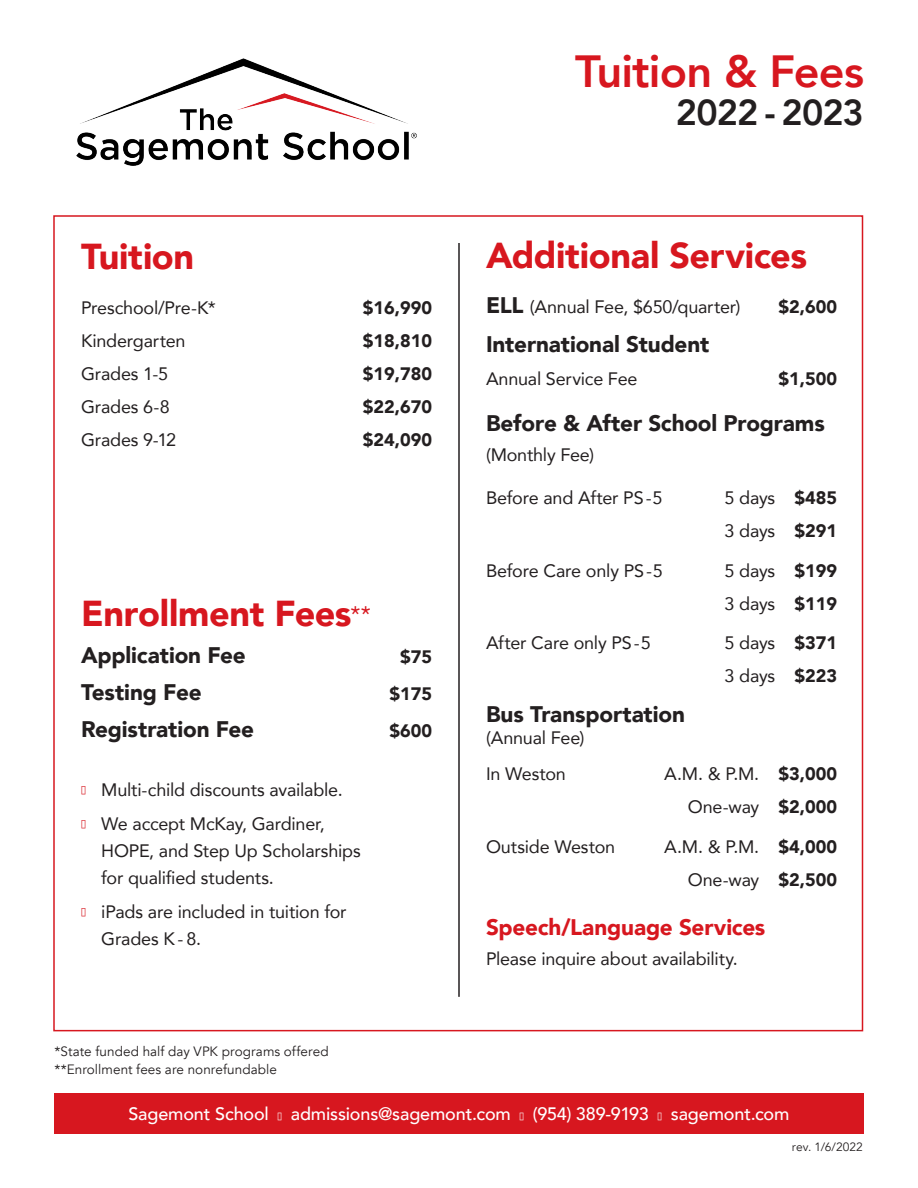
<style>
.page{position:relative;width:918px;height:1188px;background:#fff}
.page>*{position:absolute;margin:0;border:0;box-sizing:border-box;transform-origin:0 0}
.t1{font:800 45px "Avenir";letter-spacing:-.02em;color:#d7171f}
.t2{font:900 36px "Avenir";letter-spacing:-.01em;color:#d7171f}
.t3{font:800 36px "Avenir";letter-spacing:-.03em;color:#231f20}
.t4{font:900 22.5px "Avenir";letter-spacing:-.005em;color:#231f20}
.t5{font:900 22.5px "Avenir";letter-spacing:-.01em;color:#d7171f}
.t6{font:18px/33px "Avenir";letter-spacing:-.01em;color:#231f20}
.t7{font:500 18px "Avenir";letter-spacing:-.01em;color:#fff}
.t8{font:900 18px "Avenir";color:#231f20}
.t9{font:13.5px/18px "Avenir";letter-spacing:.005em;color:#231f20}
.t10{font:12px "Avenir";letter-spacing:.005em;color:#231f20}
.s1{font-weight:400;font-size:22.5px}
.s2{font-weight:900;font-size:22.5px}
.s3{font-weight:900}
</style>
<div class="page">
<div style="left:54px;top:1094px;width:810px;height:40px;background:#d7171f"></div>
<hr style="left:458px;top:243px;width:2px;height:754px;background:#231f20">
<img style="left:76px;top:59px;width:340px;height:107px">
<h2 class="t2" style="left:81px;top:226px;width:115px">Tuition</h2>
<p class="t6" style="left:81px;top:291px;width:136px">Preschool/Pre-K*</p>
<p class="t8" style="left:363px;top:293px;width:71px">$16,990</p>
<p class="t6" style="left:81px;top:324px;width:106px">Kindergarten</p>
<p class="t8" style="left:363px;top:326px;width:71px">$18,810</p>
<p class="t6" style="left:81px;top:357px;width:89px">Grades 1-5</p>
<p class="t8" style="left:363px;top:359px;width:71px">$19,780</p>
<p class="t6" style="left:81px;top:390px;width:90px">Grades 6-8</p>
<p class="t8" style="left:363px;top:392px;width:71px">$22,670</p>
<p class="t6" style="left:81px;top:423px;width:97px">Grades 9-12</p>
<p class="t8" style="left:363px;top:425px;width:71px">$24,090</p>
<h2 class="t2" style="left:81px;top:583px;width:291px">Enrollment Fees<span class="s1">**</span></h2>
<p class="t4" style="left:81px;top:636px;width:166px">Application Fee</p>
<p class="t8" style="left:400px;top:642px;width:33px">$75</p>
<p class="t4" style="left:81px;top:673px;width:122px">Testing Fee</p>
<p class="t8" style="left:389px;top:679px;width:44px">$175</p>
<p class="t4" style="left:81px;top:710px;width:175px">Registration Fee</p>
<p class="t8" style="left:389px;top:715px;width:44px">$600</p>
<p class="t6" style="left:81px;top:773px;width:263px"><sup>■</sup> Multi-child discounts available.</p>
<p class="t6" style="left:101px;top:810px;width:261px;line-height:27px;text-indent:-20px"><sup>■</sup> We accept McKay, Gardiner,<br>HOPE, and Step Up Scholarships for qualified students.</p>
<p class="t6" style="left:101px;top:898px;width:247px;line-height:27px;text-indent:-20px"><sup>■</sup> iPads are included in tuition for<br>Grades K - 8.</p>
<p class="t9" style="left:55px;top:1042px;width:276px">*State funded half day VPK programs offered **Enrollment fees are nonrefundable</p>
<h1 class="t1" style="left:575px;top:36px;width:291px">Tuition &amp; Fees</h1>
<h2 class="t3" style="left:676px;top:84px;width:189px">2022 - 2023</h2>
<h2 class="t2" style="left:486px;top:225px;width:323px">Additional Services</h2>
<p class="t6" style="left:486px;top:290px;width:256px"><span class="s2">ELL</span> (Annual Fee, $650/quarter)</p>
<p class="t8" style="left:778px;top:292px;width:60px">$2,600</p>
<p class="t4" style="left:486px;top:325px;width:225px">International Student</p>
<p class="t6" style="left:486px;top:361px;width:153px">Annual Service Fee</p>
<p class="t8" style="left:778px;top:363px;width:60px">$1,500</p>
<p class="t4" style="left:486px;top:404px;width:340px">Before &amp; After School Programs</p>
<p class="t6" style="left:486px;top:438px;width:110px">(Monthly Fee)</p>
<p class="t6" style="left:486px;top:481px;width:178px">Before and After PS-5</p>
<p class="t6" style="left:725px;top:481px;width:114px">5 days <span class="s3">$485<br></span>3 days <span class="s3">$291</span></p>
<p class="t6" style="left:486px;top:553px;width:178px">Before Care only PS-5</p>
<p class="t6" style="left:725px;top:553px;width:114px">5 days <span class="s3">$199<br></span>3 days <span class="s3">$119</span></p>
<p class="t6" style="left:486px;top:626px;width:166px">After Care only PS-5</p>
<p class="t6" style="left:725px;top:626px;width:114px">5 days <span class="s3">$371<br></span>3 days <span class="s3">$223</span></p>
<p class="t4" style="left:486px;top:694px;width:201px">Bus Transportation</p>
<p class="t6" style="left:486px;top:719px;width:100px;line-height:36px">(Annual Fee)<br>In Weston</p>
<p class="t6" style="left:664px;top:757px;width:174px;text-align:right">A.M. &amp; P.M. <span class="s3">$3,000<br></span>One-way <span class="s3">$2,000</span></p>
<p class="t6" style="left:486px;top:829px;width:131px">Outside Weston</p>
<p class="t6" style="left:664px;top:829px;width:174px;text-align:right">A.M. &amp; P.M. <span class="s3">$4,000<br></span>One-way <span class="s3">$2,500</span></p>
<p class="t5" style="left:486px;top:908px;width:281px">Speech/Language Services</p>
<p class="t6" style="left:486px;top:941px;width:253px">Please inquire about availability.</p>
<p class="t7" style="left:128px;top:1098px;width:663px">Sagemont School ■ admissions@sagemont.com ■ (954) 389-9193 ■ sagemont.com</p>
<p class="t10" style="left:792px;top:1139px;width:72px">rev. 1/6/2022</p>
</div>
